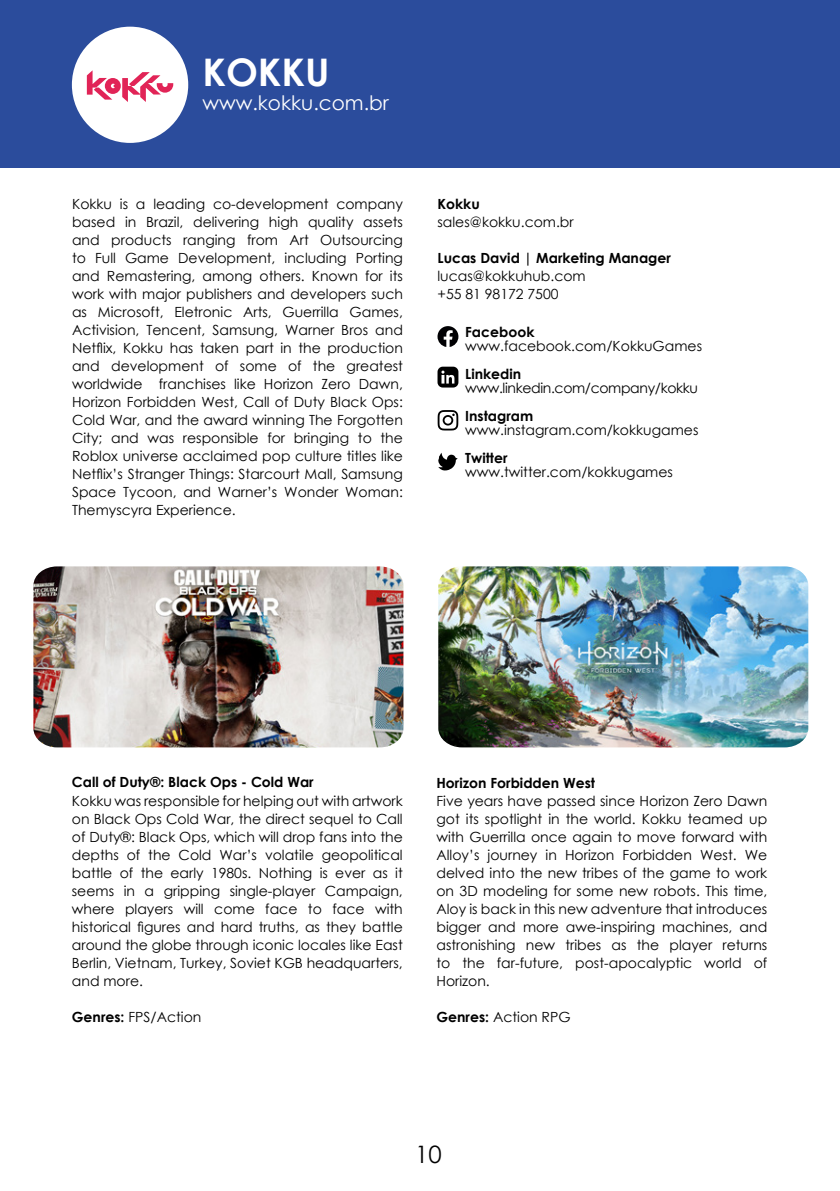
<style>
.page{position:relative;width:840px;height:1191px;background:#fff}
.page>*{position:absolute;margin:0;border:0;box-sizing:border-box;transform-origin:0 0}
.t1{font:700 38px "Century Gothic";color:#fff}
.t2{font:24px "Century Gothic";color:#000}
.t3{font:20px "Century Gothic";color:#fff}
.t4{font:14px/18px "Century Gothic";color:#000;text-align:justify}
.t5{font:700 14px "Century Gothic";color:#000}
.t6{font:14px "Century Gothic";letter-spacing:-.025em;color:#000}
.s1{font-weight:700}
</style>
<div class="page">
<div style="left:0;top:0;width:839px;height:167px;background:#2b4c9c"></div>
<div style="left:72px;top:27px;width:116px;height:116px;background:#fff;border-radius:50%"></div>
<svg style="left:87px;top:70px;width:86px;height:32px"></svg>
<svg style="left:437px;top:367px;width:21px;height:20px"></svg>
<svg style="left:437px;top:326px;width:21px;height:21px"></svg>
<svg style="left:437px;top:410px;width:21px;height:20px"></svg>
<svg style="left:438px;top:453px;width:19px;height:17px"></svg>
<img style="left:33px;top:566px;width:370px;height:181px">
<img style="left:438px;top:566px;width:369px;height:181px">
<h1 class="t1" style="left:202px;top:43px;width:128px">KOKKU</h1>
<h3 class="t3" style="left:202px;top:88px;width:188px">www.kokku.com.br</h3>
<p class="t4" style="left:72px;top:195px;width:332px">Kokku is a leading co-development company based in Brazil, delivering high quality assets and products ranging from Art Outsourcing to Full Game Development, including Porting and Remastering, among others. Known for its work with major publishers and developers such as Microsoft, Eletronic Arts, Guerrilla Games, Activision, Tencent, Samsung, Warner Bros and Netflix, Kokku has taken part in the production and development of some of the greatest worldwide franchises like Horizon Zero Dawn, Horizon Forbidden West, Call of Duty Black Ops:<br>Cold War, and the award winning The Forgotten City; and was responsible for bringing to the Roblox universe acclaimed pop culture titles like Netflix’s Stranger Things: Starcourt Mall, Samsung Space Tycoon, and Warner’s Wonder Woman:<br>Themyscyra Experience.</p>
<p class="t5" style="left:437px;top:193px;width:44px">Kokku</p>
<p class="t4" style="left:437px;top:213px;width:138px">sales@kokku.com.br</p>
<p class="t5" style="left:437px;top:247px;width:235px">Lucas David | Marketing Manager</p>
<p class="t4" style="left:437px;top:267px;width:150px">lucas@kokkuhub.com +55 81 98172 7500</p>
<p class="t5" style="left:465px;top:321px;width:71px">Facebook</p>
<p class="t4" style="left:465px;top:336px;width:238px">www.facebook.com/KokkuGames</p>
<p class="t5" style="left:465px;top:363px;width:58px">Linkedin</p>
<p class="t6" style="left:465px;top:378px;width:234px">www.linkedin.com/company/kokku</p>
<p class="t5" style="left:465px;top:405px;width:70px">Instagram</p>
<p class="t4" style="left:465px;top:420px;width:234px">www.instagram.com/kokkugames</p>
<p class="t5" style="left:465px;top:447px;width:44px">Twitter</p>
<p class="t4" style="left:465px;top:462px;width:209px">www.twitter.com/kokkugames</p>
<p class="t5" style="left:72px;top:771px;width:243px">Call of Duty®: Black Ops - Cold War</p>
<p class="t4" style="left:72px;top:791px;width:332px">Kokku was responsible for helping out with artwork on Black Ops Cold War, the direct sequel to Call of Duty®: Black Ops, which will drop fans into the depths of the Cold War’s volatile geopolitical battle of the early 1980s. Nothing is ever as it seems in a gripping single-player Campaign, where players will come face to face with historical figures and hard truths, as they battle around the globe through iconic locales like East Berlin, Vietnam, Turkey, Soviet KGB headquarters, and more.</p>
<p class="t4" style="left:72px;top:1007px;width:131px"><span class="s1">Genres:</span> FPS/Action</p>
<p class="t5" style="left:436px;top:772px;width:160px">Horizon Forbidden West</p>
<p class="t4" style="left:436px;top:791px;width:332px">Five years have passed since Horizon Zero Dawn got its spotlight in the world. Kokku teamed up with Guerrilla once again to move forward with Alloy’s journey in Horizon Forbidden West. We delved into the new tribes of the game to work on 3D modeling for some new robots. This time, Aloy is back in this new adventure that introduces bigger and more awe-inspiring machines, and astronishing new tribes as the player returns to the far-future, post-apocalyptic world of Horizon.</p>
<p class="t4" style="left:436px;top:1007px;width:136px"><span class="s1">Genres:</span> Action RPG</p>
<h2 class="t2" style="left:415px;top:1137px;width:28px">10</h2>
</div>
